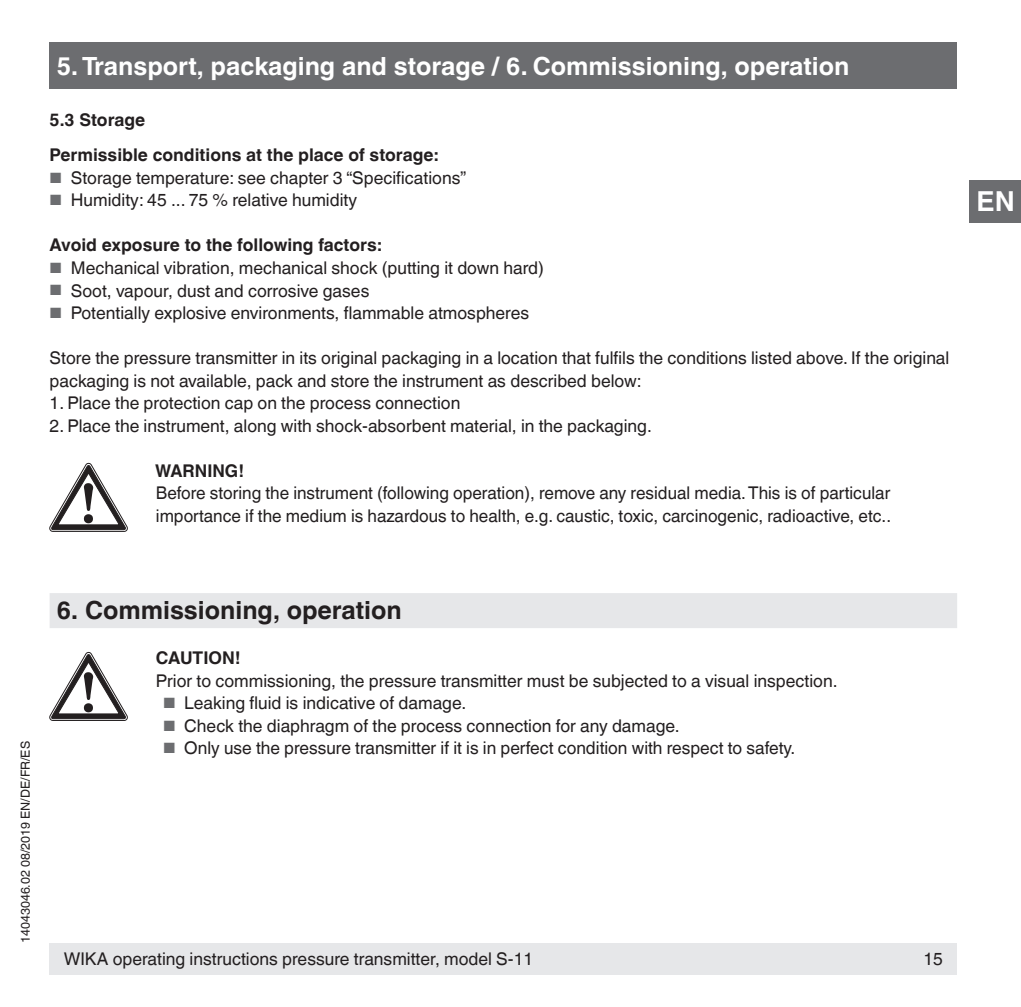
<style>
.page{position:relative;width:1021px;height:1007px;background:#fff}
.page>*{position:absolute;margin:0;border:0;box-sizing:border-box;transform-origin:0 0}
.t1{font:700 27.5px "Helvetica World";color:#fff}
.t2{font:700 25px "Helvetica World";color:#fff}
.t3{font:700 25px "Helvetica World";color:#231f20}
.t4{font:17.5px/22.5px "Helvetica World";color:#231f20}
.t5{font:700 17.5px/35px "Helvetica World";color:#231f20}
.t6{font:12.5px "Helvetica World";color:#231f20}
.s1{font-size:14.75px;color:#6c6d70}
</style>
<div class="page">
<div style="left:50px;top:943px;width:907px;height:31px;background:#e6e7e9"></div>
<div style="left:50px;top:43px;width:907px;height:46px;background:#6c6d70"></div>
<div style="left:969px;top:180px;width:51px;height:42px;background:#6c6d70"></div>
<div style="left:50px;top:593px;width:907px;height:35px;background:#e6e7e9"></div>
<svg style="left:50px;top:463px;width:77px;height:68px"></svg>
<svg style="left:50px;top:652px;width:77px;height:68px"></svg>
<h2 class="t2" style="left:57px;top:51px;width:794px">5. Transport, packaging and storage / 6. Commissioning, operation</h2>
<p class="t5" style="left:50px;top:103px;width:390px">5.3 Storage<br>Permissible conditions at the place of storage:</p>
<p class="t4" style="left:50px;top:167px;width:418px"><span class="s1">■</span> Storage temperature: see chapter 3 “Specifications”</p>
<p class="t4" style="left:50px;top:189px;width:309px"><span class="s1">■</span> Humidity: 45 ... 75 % relative humidity</p>
<p class="t5" style="left:50px;top:228px;width:334px">Avoid exposure to the following factors:</p>
<p class="t4" style="left:50px;top:257px;width:496px"><span class="s1">■</span> Mechanical vibration, mechanical shock (putting it down hard)</p>
<p class="t4" style="left:50px;top:279px;width:321px"><span class="s1">■</span> Soot, vapour, dust and corrosive gases</p>
<p class="t4" style="left:50px;top:302px;width:481px"><span class="s1">■</span> Potentially explosive environments, flammable atmospheres</p>
<p class="t4" style="left:50px;top:347px;width:901px">Store the pressure transmitter in its original packaging in a location that fulfils the conditions listed above. If the original packaging is not available, pack and store the instrument as described below:</p>
<p class="t4" style="left:50px;top:392px;width:412px">1. Place the protection cap on the process connection</p>
<p class="t4" style="left:50px;top:414px;width:604px">2. Place the instrument, along with shock-absorbent material, in the packaging.</p>
<p class="t5" style="left:155px;top:453px;width:90px">WARNING!</p>
<p class="t4" style="left:156px;top:482px;width:736px">Before storing the instrument (following operation), remove any residual media. This is of particular importance if the medium is hazardous to health, e.g. caustic, toxic, carcinogenic, radioactive, etc..</p>
<p class="t6" style="left:18px;top:943px;width:203px;rotate:-90deg">14043046.02 08/2019 EN/DE/FR/ES</p>
<h2 class="t3" style="left:57px;top:596px;width:346px">6. Commissioning, operation</h2>
<p class="t5" style="left:156px;top:640px;width:86px">CAUTION!</p>
<p class="t4" style="left:156px;top:669px;width:683px">Prior to commissioning, the pressure transmitter must be subjected to a visual inspection.</p>
<p class="t4" style="left:163px;top:692px;width:305px"><span class="s1">■</span> Leaking fluid is indicative of damage.</p>
<p class="t4" style="left:163px;top:714px;width:518px"><span class="s1">■</span> Check the diaphragm of the process connection for any damage.</p>
<p class="t4" style="left:163px;top:737px;width:633px"><span class="s1">■</span> Only use the pressure transmitter if it is in perfect condition with respect to safety.</p>
<p class="t4" style="left:64px;top:947px;width:471px">WIKA operating instructions pressure transmitter, model S-11</p>
<p class="t4" style="left:923px;top:947px;width:21px">15</p>
<h1 class="t1" style="left:976px;top:185px;width:40px">EN</h1>
</div>
